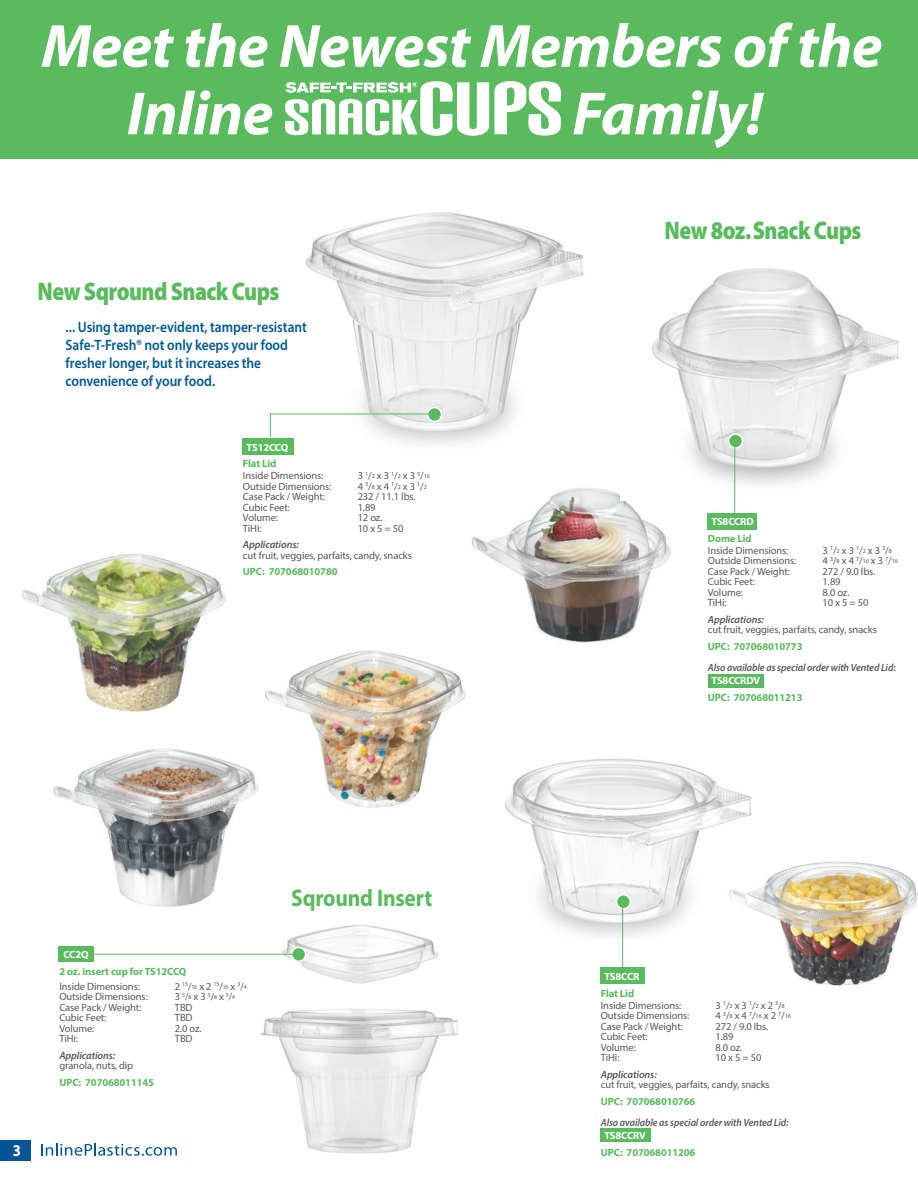
<style>
.page{position:relative;width:918px;height:1188px;background:#fff}
.page>*{position:absolute;margin:0;border:0;box-sizing:border-box;transform-origin:0 0}
.t1{font:61.5px/67.5px "Myriad MM It 700 600";letter-spacing:-.01em;color:#fff}
.t2{font:25.5px "Myriad MM 830 600";letter-spacing:-.025em;color:#59bb5d;scale:.86 1}
.t3{font:24px "Myriad MM 700 600";letter-spacing:-.01em;color:#59bb5d;scale:.9 1}
.t4{font:16.5px "Myriad MM 700 600";color:#fff;scale:.9 1}
.t5{font:600 15px/18px "Myriad Pro";letter-spacing:-.005em;color:#00599b;scale:.9 1}
.t6{font:10.5px "Myriad Pro";letter-spacing:-.01em;color:#57585a}
.t7{font:700 10.5px "Myriad Pro";letter-spacing:-.01em;color:#59bb5d}
.t8{font:italic 600 10.5px "Myriad Pro";letter-spacing:-.01em;color:#57585a;scale:.95 1}
.t9{font:italic 600 10.5px "Myriad Pro";letter-spacing:-.01em;color:#57585a}
.t10{font:700 10.5px "Myriad Pro";letter-spacing:-.01em;color:#fff}
.t11{font:6.15px "Myriad MM 400 600";letter-spacing:-.01em;color:#57585a;scale:.95 1}
.s1{font-size:6.15px}
.s2{font-family:"Myriad Pro";font-size:10.5px}
.s3{font-size:10.5px}
</style>
<div class="page">
<img style="left:471px;top:488px;width:200px;height:155px">
<img style="left:305px;top:212px;width:279px;height:234px">
<img style="left:53px;top:748px;width:206px;height:159px">
<img style="left:265px;top:925px;width:174px;height:59px">
<div style="left:0;top:0;width:918px;height:159px;background:#59bb5d"></div>
<div style="left:243px;top:438px;width:51px;height:17px;background:#59bb5d"></div>
<div style="left:428px;top:408px;width:13px;height:13px;background:#59bb5d;border-radius:50%"></div>
<div style="left:427px;top:407px;width:15px;height:15px;border:2px solid #fff;border-radius:50%"></div>
<svg style="left:270px;top:413px;width:164px;height:25px"></svg>
<div style="left:292px;top:947px;width:14px;height:14px;background:#59bb5d;border-radius:50%"></div>
<div style="left:291px;top:947px;width:15px;height:15px;border:2px solid #fff;border-radius:50%"></div>
<hr style="left:93px;top:954px;width:205px;height:1px;background:#59bb5d">
<div style="left:59px;top:947px;width:35px;height:15px;background:#59bb5d"></div>
<svg style="left:285px;top:81px;width:276px;height:55px"></svg>
<img style="left:265px;top:650px;width:201px;height:158px">
<img style="left:22px;top:553px;width:204px;height:159px">
<img style="left:260px;top:1008px;width:198px;height:146px">
<svg style="left:41px;top:1143px;width:136px;height:13px"></svg>
<div style="left:0;top:1140px;width:31px;height:21px;background:#005595"></div>
<img style="left:620px;top:268px;width:280px;height:232px">
<img style="left:505px;top:759px;width:247px;height:180px">
<img style="left:725px;top:856px;width:193px;height:130px">
<div style="left:729px;top:434px;width:13px;height:14px;background:#59bb5d;border-radius:50%"></div>
<div style="left:728px;top:433px;width:15px;height:16px;border:2px solid #fff;border-radius:50%"></div>
<hr style="left:734px;top:442px;width:1px;height:73px;background:#59bb5d">
<div style="left:708px;top:674px;width:56px;height:14px;background:#59bb5d"></div>
<div style="left:708px;top:513px;width:49px;height:17px;background:#59bb5d"></div>
<div style="left:616px;top:895px;width:14px;height:14px;background:#59bb5d;border-radius:50%"></div>
<div style="left:616px;top:894px;width:15px;height:15px;border:2px solid #fff;border-radius:50%"></div>
<hr style="left:622px;top:902px;width:1px;height:66px;background:#59bb5d">
<div style="left:600px;top:1129px;width:51px;height:13px;background:#59bb5d"></div>
<div style="left:601px;top:968px;width:44px;height:16px;background:#59bb5d"></div>
<h1 class="t1" style="left:127px;top:16px;width:757px;text-indent:-86px">Meet the Newest Members of the<br>Inline</h1>
<h1 class="t1" style="left:572px;top:83px;width:192px">Family!</h1>
<h2 class="t2" style="left:38px;top:279px;width:283px">New Sqround Snack Cups</h2>
<h3 class="t5" style="left:66px;top:318px;width:269px">... Using tamper-evident, tamper-resistant Safe-T-Fresh® not only keeps your food fresher longer, but it increases the convenience of your food.</h3>
<p class="t10" style="left:247px;top:440px;width:43px">TS12CCQ</p>
<p class="t7" style="left:243px;top:457px;width:35px">Flat Lid</p>
<p class="t6" style="left:243px;top:469px;width:82px">Inside Dimensions:</p>
<p class="t6" style="left:358px;top:469px;width:74px">3 <sup>1</sup>/<span class="s1">2</span> x 3 <sup>1</sup>/<span class="s1">2</span> x 3 <sup>5</sup>/<span class="s1">16</span></p>
<p class="t6" style="left:243px;top:480px;width:90px">Outside Dimensions:</p>
<p class="t6" style="left:358px;top:480px;width:71px">4 <sup>3</sup>/<span class="s1">8</span> x 4 <sup>1</sup>/<span class="s1">2</span> x 3 <sup>1</sup>/<span class="s1">2</span></p>
<p class="t6" style="left:243px;top:490px;width:84px">Case Pack / Weight:</p>
<p class="t6" style="left:358px;top:490px;width:59px">232 / 11.1 lbs.</p>
<p class="t6" style="left:243px;top:501px;width:49px">Cubic Feet:</p>
<p class="t6" style="left:358px;top:501px;width:20px">1.89</p>
<p class="t6" style="left:243px;top:511px;width:37px">Volume:</p>
<p class="t6" style="left:358px;top:511px;width:26px">12 oz.</p>
<p class="t6" style="left:243px;top:522px;width:20px">TiHi:</p>
<p class="t6" style="left:358px;top:522px;width:47px">10 x 5 = 50</p>
<p class="t9" style="left:243px;top:538px;width:58px">Applications:</p>
<p class="t6" style="left:243px;top:549px;width:170px">cut fruit, veggies, parfaits, candy, snacks</p>
<p class="t7" style="left:243px;top:565px;width:96px">UPC: 707068010780</p>
<h2 class="t2" style="left:665px;top:218px;width:230px">New 8oz. Snack Cups</h2>
<p class="t10" style="left:712px;top:515px;width:44px">TS8CCRD</p>
<p class="t7" style="left:708px;top:531px;width:45px">Dome Lid</p>
<p class="t6" style="left:708px;top:544px;width:82px">Inside Dimensions:</p>
<p class="t6" style="left:823px;top:544px;width:71px">3 <sup>1</sup>/<span class="s1">2</span> x 3 <sup>1</sup>/<span class="s1">2</span> x 3 <sup>3</sup>/<span class="s1">8</span></p>
<p class="t6" style="left:708px;top:554px;width:90px">Outside Dimensions:</p>
<p class="t6" style="left:823px;top:554px;width:77px">4 <sup>3</sup>/<span class="s1">8</span> x 4 <sup>7</sup>/<span class="s1">16</span> x 3 <sup>7</sup>/<span class="s1">16</span></p>
<p class="t6" style="left:708px;top:565px;width:84px">Case Pack / Weight:</p>
<p class="t6" style="left:823px;top:565px;width:54px">272 / 9.0 lbs.</p>
<p class="t6" style="left:708px;top:575px;width:49px">Cubic Feet:</p>
<p class="t6" style="left:823px;top:575px;width:20px">1.89</p>
<p class="t6" style="left:708px;top:586px;width:37px">Volume:</p>
<p class="t6" style="left:823px;top:586px;width:28px">8.0 oz.</p>
<p class="t6" style="left:708px;top:596px;width:20px">TiHi:</p>
<p class="t6" style="left:823px;top:596px;width:47px">10 x 5 = 50</p>
<p class="t9" style="left:708px;top:613px;width:58px">Applications:</p>
<p class="t6" style="left:708px;top:623px;width:170px">cut fruit, veggies, parfaits, candy, snacks</p>
<p class="t7" style="left:708px;top:639px;width:96px">UPC: 707068010773</p>
<p class="t8" style="left:708px;top:661px;width:199px">Also available as special order with Vented Lid:</p>
<p class="t10" style="left:712px;top:674px;width:50px">TS8CCRDV</p>
<p class="t7" style="left:708px;top:690px;width:96px">UPC: 707068011213</p>
<h3 class="t4" style="left:13px;top:1142px;width:11px">3</h3>
<p class="t10" style="left:63px;top:948px;width:27px">CC2Q</p>
<p class="t7" style="left:59px;top:964px;width:129px">2 oz. insert cup for TS12CCQ</p>
<p class="t6" style="left:59px;top:980px;width:82px">Inside Dimensions:</p>
<p class="t11" style="left:175px;top:982px;width:77px"><span class="s2">2</span> 15<span class="s3">/</span>16 <span class="s2">x 2</span> 15<span class="s3">/</span>16 <span class="s2">x</span> 3<span class="s3">/</span>4</p>
<p class="t6" style="left:59px;top:990px;width:90px">Outside Dimensions:</p>
<p class="t11" style="left:175px;top:993px;width:65px"><span class="s2">3</span> 5<span class="s3">/</span>8 <span class="s2">x 3</span> 5<span class="s3">/</span>8 <span class="s2">x</span> 3<span class="s3">/</span>4</p>
<p class="t6" style="left:59px;top:1001px;width:84px">Case Pack / Weight:</p>
<p class="t6" style="left:175px;top:1001px;width:19px">TBD</p>
<p class="t6" style="left:59px;top:1011px;width:49px">Cubic Feet:</p>
<p class="t6" style="left:175px;top:1011px;width:19px">TBD</p>
<p class="t6" style="left:59px;top:1022px;width:37px">Volume:</p>
<p class="t6" style="left:175px;top:1022px;width:28px">2.0 oz.</p>
<p class="t6" style="left:59px;top:1032px;width:20px">TiHi:</p>
<p class="t6" style="left:175px;top:1032px;width:19px">TBD</p>
<p class="t9" style="left:59px;top:1048px;width:58px">Applications:</p>
<p class="t6" style="left:59px;top:1059px;width:75px">granola, nuts, dip</p>
<p class="t7" style="left:59px;top:1075px;width:96px">UPC: 707068011145</p>
<h3 class="t3" style="left:291px;top:887px;width:158px">Sqround Insert</h3>
<p class="t10" style="left:604px;top:970px;width:37px">TS8CCR</p>
<p class="t7" style="left:601px;top:986px;width:35px">Flat Lid</p>
<p class="t6" style="left:601px;top:999px;width:82px">Inside Dimensions:</p>
<p class="t6" style="left:716px;top:999px;width:71px">3 <sup>1</sup>/<span class="s1">2</span> x 3 <sup>1</sup>/<span class="s1">2</span> x 2 <sup>3</sup>/<span class="s1">8</span></p>
<p class="t6" style="left:601px;top:1009px;width:90px">Outside Dimensions:</p>
<p class="t6" style="left:716px;top:1009px;width:77px">4 <sup>3</sup>/<span class="s1">8</span> x 4 <sup>7</sup>/<span class="s1">16</span> x 2 <sup>7</sup>/<span class="s1">16</span></p>
<p class="t6" style="left:601px;top:1020px;width:84px">Case Pack / Weight:</p>
<p class="t6" style="left:716px;top:1020px;width:54px">272 / 9.0 lbs.</p>
<p class="t6" style="left:601px;top:1030px;width:49px">Cubic Feet:</p>
<p class="t6" style="left:716px;top:1030px;width:20px">1.89</p>
<p class="t6" style="left:601px;top:1041px;width:37px">Volume:</p>
<p class="t6" style="left:716px;top:1041px;width:28px">8.0 oz.</p>
<p class="t6" style="left:601px;top:1051px;width:20px">TiHi:</p>
<p class="t6" style="left:716px;top:1051px;width:47px">10 x 5 = 50</p>
<p class="t9" style="left:601px;top:1067px;width:58px">Applications:</p>
<p class="t6" style="left:601px;top:1078px;width:170px">cut fruit, veggies, parfaits, candy, snacks</p>
<p class="t7" style="left:601px;top:1094px;width:96px">UPC: 707068010766</p>
<p class="t8" style="left:601px;top:1116px;width:199px">Also available as special order with Vented Lid:</p>
<p class="t10" style="left:604px;top:1129px;width:43px">TS8CCRV</p>
<p class="t7" style="left:601px;top:1145px;width:96px">UPC: 707068011206</p>
</div>
